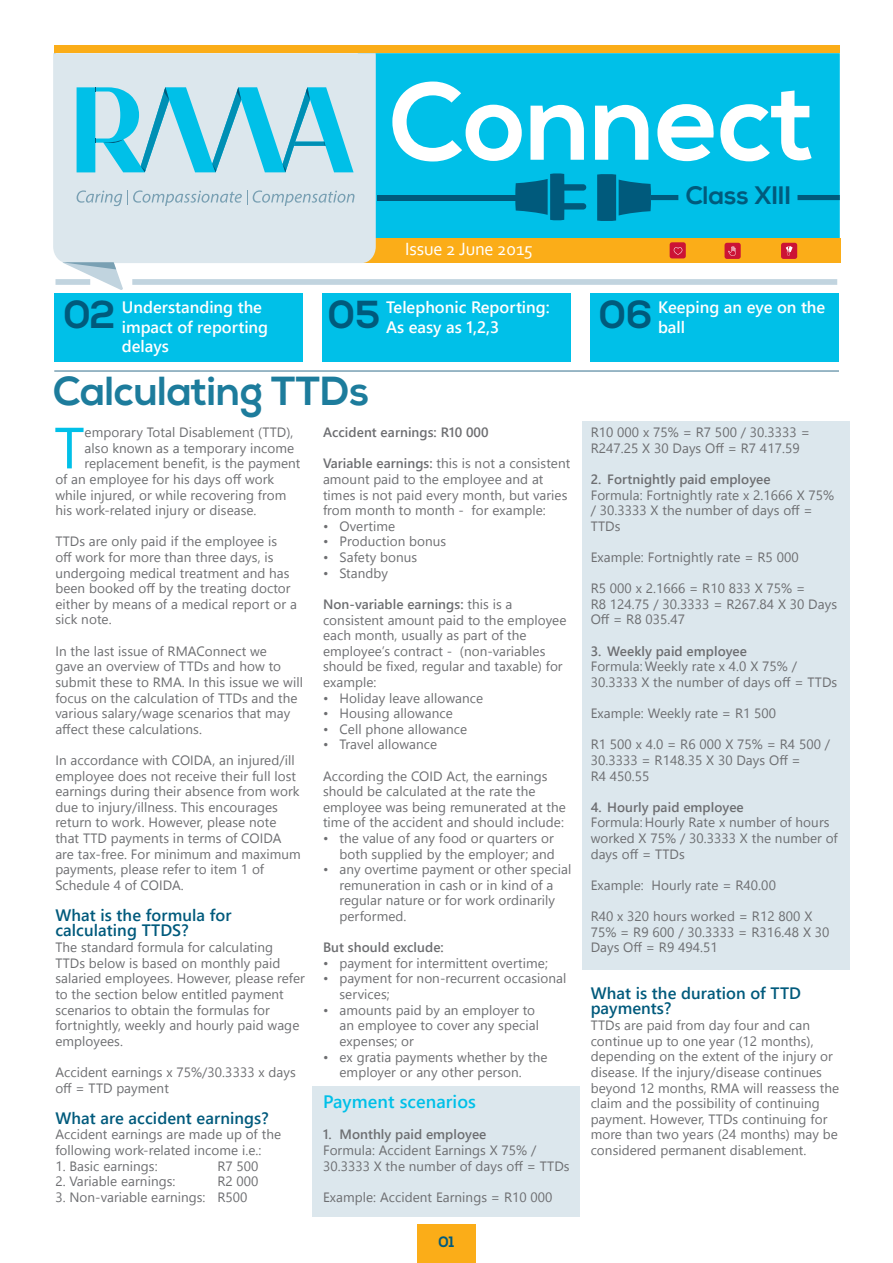
<style>
.page{position:relative;width:893px;height:1263px;background:#fff}
.page>*{position:absolute;margin:0;border:0;box-sizing:border-box;transform-origin:0 0}
.t1{font:700 109.5px "Nexa";color:#fff}
.t2{font:58.05px "Segoe UI";color:#00c0e8}
.t3{font:700 40.5px "Nexa";color:#1d7c9c}
.t4{font:700 39px "Nexa";color:#005a7c}
.t5{font:700 25.2px "Nexa";color:#005a7c}
.t6{font:18.6px "Corbel";letter-spacing:-.01em;color:#fff}
.t7{font:600 18px "Segoe UI";letter-spacing:.005em;color:#00c0e8}
.t8{font:600 16.5px/19.8px "Segoe UI";color:#fff}
.t9{font:600 16.5px/15.6px "Segoe UI";letter-spacing:.005em;color:#005a7c}
.t10{font:700 15px "Nexa";color:#005a7c}
.t11{font:13.5px/15.6px "Segoe UI";letter-spacing:.005em;color:#6d6e71}
.t12{font:600 13.5px "Segoe UI";letter-spacing:.005em;color:#6d6e71}
.s1{font-weight:600}
</style>
<div class="page">
<div style="left:417px;top:1225px;width:58px;height:38px;background:#fbad18"></div>
<div style="left:313px;top:1086px;width:267px;height:131px;background:#dce7ed"></div>
<div style="left:582px;top:422px;width:267px;height:548px;background:#dce7ed"></div>
<div style="left:376px;top:53px;width:464px;height:185px;background:#00c0e8"></div>
<div style="left:358px;top:238px;width:482px;height:24px;background:#fbad18"></div>
<div style="left:53px;top:53px;width:323px;height:210px;background:#dce7ed"></div>
<svg style="left:63px;top:262px;width:60px;height:28px"></svg>
<svg style="left:77px;top:190px;width:277px;height:16px;background:#c7d8e0"></svg>
<svg style="left:77px;top:87px;width:277px;height:85px;background:#7ed2e7"></svg>
<div style="left:54px;top:45px;width:786px;height:8px;background:#fbad18"></div>
<div style="left:670px;top:242px;width:16px;height:16px;background:#cc1335;border-radius:2px"></div>
<svg style="left:674px;top:247px;width:8px;height:8px"></svg>
<div style="left:724px;top:243px;width:17px;height:16px;background:#cc1335;border-radius:2px"></div>
<svg style="left:728px;top:246px;width:8px;height:10px"></svg>
<div style="left:781px;top:243px;width:16px;height:16px;background:#cc1335;border-radius:2px"></div>
<svg style="left:786px;top:246px;width:7px;height:9px"></svg>
<div style="left:54px;top:293px;width:249px;height:68px;background:#00c0e8"></div>
<div style="left:322px;top:293px;width:248px;height:68px;background:#00c0e8"></div>
<div style="left:590px;top:293px;width:249px;height:68px;background:#00c0e8"></div>
<hr style="left:54px;top:370px;width:785px;height:2px;background:#79a0b3">
<svg style="left:597px;top:174px;width:54px;height:47px;background:#007498"></svg>
<div style="left:651px;top:195px;width:27px;height:5px;background:#005a7c"></div>
<div style="left:797px;top:195px;width:43px;height:5px;background:#005a7c"></div>
<svg style="left:515px;top:173px;width:71px;height:48px;background:#0086ab"></svg>
<div style="left:377px;top:195px;width:138px;height:5px;background:#005a7c"></div>
<div style="left:132px;top:279px;width:705px;height:6px;background:#c1d4df"></div>
<div style="left:56px;top:279px;width:34px;height:6px;background:#c1d4df"></div>
<h1 class="t1" style="left:389px;top:59px;width:427px">Connect</h1>
<h3 class="t6" style="left:405px;top:237px;width:129px">Issue 2 June 2015</h3>
<h3 class="t4" style="left:64px;top:292px;width:53px">02</h3>
<p class="t8" style="left:386px;top:297px;width:165px">Telephonic Reporting:</p>
<h3 class="t4" style="left:328px;top:292px;width:54px">05</h3>
<p class="t8" style="left:122px;top:297px;width:148px">Understanding the impact of reporting delays</p>
<p class="t8" style="left:386px;top:317px;width:115px">As easy as 1,2,3</p>
<h3 class="t3" style="left:53px;top:368px;width:317px">Calculating TTDs</h3>
<h2 class="t2" style="left:54px;top:401px;width:32px">T</h2>
<p class="t11" style="left:85px;top:424px;width:210px">emporary Total Disablement (TTD),</p>
<p class="t11" style="left:85px;top:440px;width:211px">also known as a temporary income</p>
<p class="t11" style="left:85px;top:456px;width:217px">replacement benefit, is the payment</p>
<p class="t11" style="left:55px;top:471px;width:220px">of an employee for his days off work</p>
<p class="t11" style="left:55px;top:487px;width:232px">while injured, or while recovering from</p>
<p class="t11" style="left:55px;top:502px;width:203px">his work-related injury or disease.</p>
<p class="t11" style="left:55px;top:534px;width:243px">TTDs are only paid if the employee is off work for more than three days, is undergoing medical treatment and has been booked off by the treating doctor either by means of a medical report or a sick note.</p>
<p class="t11" style="left:55px;top:643px;width:249px">In the last issue of RMAConnect we<br>gave an overview of TTDs and how to submit these to RMA. In this issue we will focus on the calculation of TTDs and the various salary/wage scenarios that may affect these calculations.</p>
<p class="t11" style="left:55px;top:752px;width:247px">In accordance with COIDA, an injured/ill employee does not receive their full lost earnings during their absence from work due to injury/illness. This encourages return to work. However, please note that TTD payments in terms of COIDA are tax-free. For minimum and maximum payments, please refer to item 1 of Schedule 4 of COIDA.</p>
<p class="t9" style="left:55px;top:907px;width:178px">What is the formula for calculating TTDS?</p>
<p class="t11" style="left:55px;top:939px;width:251px">The standard formula for calculating TTDs below is based on monthly paid salaried employees. However, please refer to the section below entitled payment scenarios to obtain the formulas for fortnightly, weekly and hourly paid wage employees.</p>
<p class="t11" style="left:55px;top:1064px;width:242px">Accident earnings x 75%/30.3333 x days off = TTD payment</p>
<p class="t9" style="left:55px;top:1110px;width:215px">What are accident earnings?</p>
<p class="t11" style="left:55px;top:1126px;width:227px">Accident earnings are made up of the following work-related income i.e.:</p>
<p class="t11" style="left:55px;top:1158px;width:104px">1. Basic earnings:</p>
<p class="t11" style="left:217px;top:1158px;width:43px">R7 500</p>
<p class="t11" style="left:55px;top:1173px;width:122px">2. Variable earnings:</p>
<p class="t11" style="left:217px;top:1173px;width:43px">R2 000</p>
<p class="t11" style="left:55px;top:1189px;width:194px">3. Non-variable earnings: R500</p>
<p class="t12" style="left:323px;top:422px;width:167px">Accident earnings: R10 000</p>
<p class="t11" style="left:323px;top:456px;width:249px"><span class="s1">Variable earnings:</span> this is not a consistent amount paid to the employee and at times is not paid every month, but varies from month to month - for example:</p>
<p class="t11" style="left:323px;top:518px;width:74px">• Overtime</p>
<p class="t11" style="left:323px;top:534px;width:125px">• Production bonus</p>
<p class="t11" style="left:323px;top:549px;width:96px">• Safety bonus</p>
<p class="t11" style="left:323px;top:565px;width:67px">• Standby</p>
<p class="t11" style="left:323px;top:596px;width:245px"><span class="s1">Non-variable earnings:</span> this is a consistent amount paid to the employee each month, usually as part of the employee’s contract - (non-variables should be fixed, regular and taxable) for example:</p>
<p class="t11" style="left:323px;top:690px;width:162px">• Holiday leave allowance</p>
<p class="t11" style="left:323px;top:705px;width:131px">• Housing allowance</p>
<p class="t11" style="left:323px;top:721px;width:146px">• Cell phone allowance</p>
<p class="t11" style="left:323px;top:736px;width:116px">• Travel allowance</p>
<p class="t11" style="left:323px;top:768px;width:244px">According the COID Act, the earnings should be calculated at the rate the employee was being remunerated at the time of the accident and should include:</p>
<p class="t11" style="left:323px;top:830px;width:233px;text-align:right">• the value of any food or quarters or both supplied by the employer; and</p>
<p class="t11" style="left:339px;top:861px;width:233px;text-indent:-16px">• any overtime payment or other special remuneration in cash or in kind of a regular nature or for work ordinarily performed.</p>
<p class="t12" style="left:323px;top:936px;width:122px">But should exclude:</p>
<p class="t11" style="left:323px;top:955px;width:226px">• payment for intermittent overtime;</p>
<p class="t11" style="left:339px;top:970px;width:228px;text-indent:-16px">• payment for non-recurrent occasional services;</p>
<p class="t11" style="left:339px;top:1002px;width:201px;text-indent:-16px">• amounts paid by an employer to an employee to cover any special expenses; or</p>
<p class="t11" style="left:339px;top:1049px;width:210px;text-indent:-16px">• ex gratia payments whether by the employer or any other person.</p>
<h3 class="t7" style="left:323px;top:1087px;width:154px">Payment scenarios</h3>
<p class="t12" style="left:323px;top:1124px;width:165px">1. Monthly paid employee</p>
<p class="t11" style="left:323px;top:1142px;width:248px">Formula: Accident Earnings X 75% /<br>30.3333 X the number of days off = TTDs</p>
<p class="t11" style="left:323px;top:1189px;width:231px">Example: Accident Earnings = R10 000</p>
<p class="t10" style="left:438px;top:1233px;width:17px">01</p>
<h3 class="t5" style="left:686px;top:180px;width:107px">Class XIII</h3>
<h3 class="t4" style="left:599px;top:292px;width:55px">06</h3>
<p class="t8" style="left:658px;top:297px;width:169px">Keeping an eye on the</p>
<p class="t8" style="left:658px;top:317px;width:28px">ball</p>
<p class="t11" style="left:591px;top:424px;width:221px">R10 000 x 75% = R7 500 / 30.3333 =<br>R247.25 X 30 Days Off = R7 417.59</p>
<p class="t12" style="left:591px;top:468px;width:181px">2. Fortnightly paid employee</p>
<p class="t11" style="left:591px;top:487px;width:245px">Formula: Fortnightly rate x 2.1666 X 75% / 30.3333 X the number of days off =<br>TTDs</p>
<p class="t11" style="left:591px;top:549px;width:209px">Example: Fortnightly rate = R5 000</p>
<p class="t11" style="left:591px;top:580px;width:248px">R5 000 x 2.1666 = R10 833 X 75% =<br>R8 124.75 / 30.3333 = R267.84 X 30 Days<br>Off = R8 035.47</p>
<p class="t12" style="left:591px;top:640px;width:158px">3. Weekly paid employee</p>
<p class="t11" style="left:591px;top:658px;width:248px">Formula:Weekly rate x 4.0 X 75% /<br>30.3333 X the number of days off = TTDs</p>
<p class="t11" style="left:591px;top:705px;width:187px">Example: Weekly rate = R1 500</p>
<p class="t11" style="left:591px;top:736px;width:241px">R1 500 x 4.0 = R6 000 X 75% = R4 500 /<br>30.3333 = R148.35 X 30 Days Off =<br>R4 450.55</p>
<p class="t12" style="left:591px;top:796px;width:155px">4. Hourly paid employee</p>
<p class="t11" style="left:591px;top:814px;width:249px">Formula: Hourly Rate x number of hours worked X 75% / 30.3333 X the number of days off = TTDs</p>
<p class="t11" style="left:591px;top:877px;width:187px">Example: Hourly rate = R40.00</p>
<p class="t11" style="left:591px;top:908px;width:240px">R40 x 320 hours worked = R12 800 X<br>75% = R9 600 / 30.3333 = R316.48 X 30<br>Days Off = R9 494.51</p>
<p class="t9" style="left:591px;top:985px;width:212px">What is the duration of TTD payments?</p>
<p class="t11" style="left:591px;top:1017px;width:250px">TTDs are paid from day four and can continue up to one year (12 months), depending on the extent of the injury or disease. If the injury/disease continues beyond 12 months, RMA will reassess the claim and the possibility of continuing payment. However, TTDs continuing for more than two years (24 months) may be considered permanent disablement.</p>
</div>
